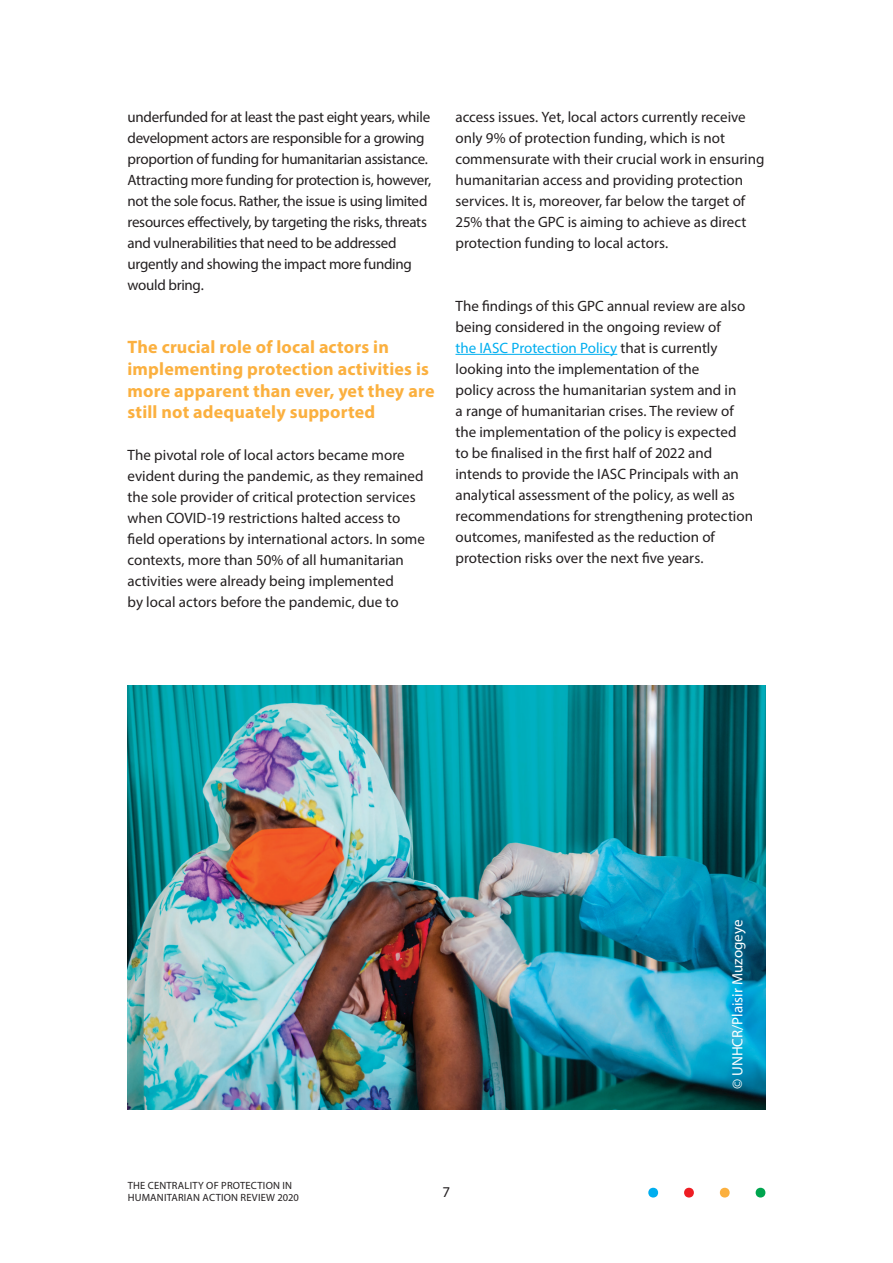
<style>
.page{position:relative;width:893px;height:1263px;background:#fff}
.page>*{position:absolute;margin:0;border:0;box-sizing:border-box;transform-origin:0 0}
.t1{font:700 18px/21.6px "Myriad Pro";letter-spacing:.01em;color:#fbb03f}
.t2{font:15px/21px "Myriad Pro";letter-spacing:-.005em;color:#231f20}
.t3{font:15px "Myriad Pro";color:#fff}
.t4{font:10.5px/12.6px "Myriad Pro";letter-spacing:.02em;color:#231f20}
.s1{color:#00aeef}
</style>
<div class="page">
<svg style="left:648px;top:1188px;width:10px;height:9px"></svg>
<svg style="left:684px;top:1188px;width:10px;height:9px"></svg>
<svg style="left:720px;top:1188px;width:10px;height:9px"></svg>
<svg style="left:756px;top:1188px;width:9px;height:9px"></svg>
<hr style="left:455px;top:354px;width:162px;height:1px;background:#00aeef">
<img style="left:128px;top:685px;width:637px;height:425px">
<p class="t2" style="left:128px;top:106px;width:305px">underfunded for at least the past eight years, while development actors are responsible for a growing proportion of funding for humanitarian assistance.<br>Attracting more funding for protection is, however, not the sole focus. Rather, the issue is using limited resources effectively, by targeting the risks, threats and vulnerabilities that need to be addressed urgently and showing the impact more funding would bring.</p>
<p class="t1" style="left:128px;top:336px;width:308px">The crucial role of local actors in implementing protection activities is more apparent than ever, yet they are still not adequately supported</p>
<p class="t2" style="left:128px;top:444px;width:299px">The pivotal role of local actors became more evident during the pandemic, as they remained the sole provider of critical protection services when COVID-19 restrictions halted access to field operations by international actors. In some contexts, more than 50% of all humanitarian activities were already being implemented<br>by local actors before the pandemic, due to</p>
<p class="t2" style="left:455px;top:106px;width:311px">access issues. Yet, local actors currently receive only 9% of protection funding, which is not commensurate with their crucial work in ensuring humanitarian access and providing protection services. It is, moreover, far below the target of 25% that the GPC is aiming to achieve as direct protection funding to local actors.</p>
<p class="t2" style="left:455px;top:295px;width:299px">The findings of this GPC annual review are also being considered in the ongoing review of<br><span class="s1">the IASC Protection Policy</span> that is currently looking into the implementation of the<br>policy across the humanitarian system and in<br>a range of humanitarian crises. The review of the implementation of the policy is expected to be finalised in the first half of 2022 and intends to provide the IASC Principals with an analytical assessment of the policy, as well as recommendations for strengthening protection outcomes, manifested as the reduction of protection risks over the next five years.</p>
<p class="t4" style="left:128px;top:1179px;width:173px">THE CENTRALITY OF PROTECTION IN<br>HUMANITARIAN ACTION REVIEW 2020</p>
<p class="t2" style="left:443px;top:1181px;width:9px">7</p>
<p class="t3" style="left:728px;top:1089px;width:171px;rotate:-90deg">© UNHCR/Plaisir Muzogeye</p>
</div>
